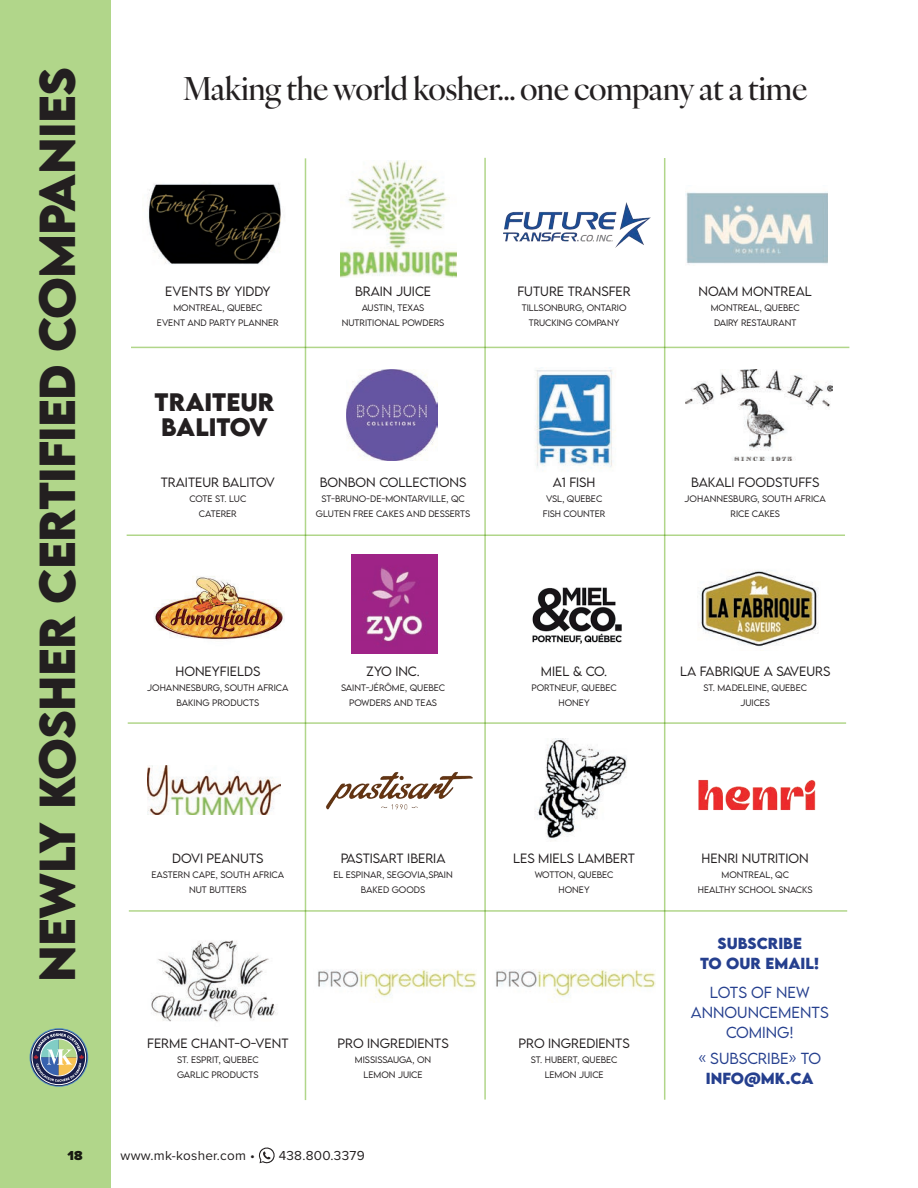
<style>
.page{position:relative;width:918px;height:1188px;background:#fff}
.page>*{position:absolute;margin:0;border:0;box-sizing:border-box;transform-origin:0 0}
.t1{font:700 45px "LEMONMILK";letter-spacing:-.015em;color:#231f20}
.t2{font:500 31.5px "Ivy Ora Display";letter-spacing:-.015em;color:#231f20}
.t3{font:700 22.5px/24px "LEMONMILK";color:#231f20}
.t4{font:300 14.25px/20px "LEMONMILK";color:#253f8e}
.t5{font:700 14.25px/20px "LEMONMILK";color:#253f8e;text-align:center}
.t6{font:13.5px "Proxima Nova";letter-spacing:.02em;color:#231f20}
.t7{font:900 13.5px "Proxima Nova";color:#231f20}
.t8{font:300 12px "LEMONMILK";color:#231f20}
.t9{font:300 8.4px/15px "LEMONMILK";color:#231f20;text-align:center}
</style>
<div class="page">
<svg style="left:258px;top:1147px;width:17px;height:17px"></svg>
<div style="left:0;top:0;width:111px;height:1188px;background:#b1d68a"></div>
<hr style="left:305px;top:158px;width:1px;height:942px;background:#b1d68a">
<hr style="left:484px;top:158px;width:2px;height:942px;background:#b1d68a">
<hr style="left:664px;top:158px;width:1px;height:942px;background:#b1d68a">
<hr style="left:131px;top:347px;width:718px;height:1px;background:#b1d68a">
<hr style="left:127px;top:534px;width:718px;height:2px;background:#b1d68a">
<hr style="left:128px;top:722px;width:718px;height:2px;background:#b1d68a">
<hr style="left:129px;top:910px;width:718px;height:2px;background:#b1d68a">
<svg style="left:30px;top:1028px;width:58px;height:59px"></svg>
<svg style="left:31px;top:1029px;width:56px;height:57px"></svg>
<div style="left:32px;top:1030px;width:54px;height:55px;border:1px solid #fff;border-radius:50%"></div>
<svg style="left:34px;top:1033px;width:50px;height:49px;background:#7f8c90"></svg>
<img style="left:148px;top:183px;width:133px;height:82px">
<img style="left:453px;top:251px;width:3px;height:27px">
<img style="left:341px;top:160px;width:112px;height:118px">
<img style="left:686px;top:192px;width:142px;height:72px">
<img style="left:496px;top:969px;width:160px;height:29px">
<img style="left:318px;top:969px;width:159px;height:28px">
<img style="left:326px;top:758px;width:160px;height:63px">
<img style="left:148px;top:765px;width:133px;height:49px">
<img style="left:503px;top:203px;width:148px;height:45px">
<img style="left:535px;top:370px;width:81px;height:99px">
<img style="left:686px;top:370px;width:146px;height:90px">
<img style="left:154px;top:576px;width:131px;height:64px">
<img style="left:351px;top:554px;width:87px;height:99px">
<img style="left:532px;top:587px;width:90px;height:57px">
<img style="left:697px;top:570px;width:121px;height:77px">
<img style="left:535px;top:739px;width:92px;height:102px">
<img style="left:151px;top:940px;width:127px;height:82px">
<img style="left:698px;top:780px;width:118px;height:30px">
<img style="left:347px;top:370px;width:90px;height:90px">
<h1 class="t1" style="left:27px;top:982px;width:914px;rotate:-90deg">NEWLY KOSHER CERTIFIED COMPANIES</h1>
<h2 class="t2" style="left:183px;top:64px;width:626px">Making the world kosher… one company at a time</h2>
<h3 class="t8" style="left:165px;top:284px;width:107px">EVENTS BY YIDDY</h3>
<p class="t9" style="left:157px;top:301px;width:123px">MONTREAL, QUEBEC<br>EVENT AND PARTY PLANNER</p>
<h3 class="t3" style="left:155px;top:391px;width:122px">TRAITEUR<br>BALITOV</h3>
<h3 class="t8" style="left:161px;top:475px;width:116px">TRAITEUR BALITOV</h3>
<p class="t9" style="left:189px;top:491px;width:58px">COTE ST. LUC<br>CATERER</p>
<h3 class="t8" style="left:355px;top:284px;width:76px">BRAIN JUICE</h3>
<p class="t9" style="left:342px;top:301px;width:104px">AUSTIN, TEXAS<br>N UTRITIONAL POWDERS</p>
<h3 class="t8" style="left:320px;top:475px;width:148px">BONBON COLLECTIONS</h3>
<p class="t9" style="left:316px;top:491px;width:156px">ST-BRUNO-DE-MONTARVILLE, QC<br>GLUTEN FREE CAKES AND DESSERTS</p>
<h3 class="t8" style="left:517px;top:284px;width:115px">FUTURE TRANSFER</h3>
<p class="t9" style="left:522px;top:301px;width:106px">TILLSONBURG, ONTARIO<br>TRUCKING COMPANY</p>
<h3 class="t8" style="left:553px;top:475px;width:42px">A1 FISH</h3>
<p class="t9" style="left:546px;top:491px;width:7px">VSL</p>
<p class="t9" style="left:543px;top:491px;width:64px;text-align:left;text-indent:19px">, QUEBEC<br>FISH COUNTER</p>
<h3 class="t8" style="left:699px;top:284px;width:115px">NOAM MONTREAL</h3>
<p class="t9" style="left:711px;top:301px;width:91px">MONTREAL, QUEBEC<br>DAIRY RESTAURANT</p>
<h3 class="t8" style="left:691px;top:475px;width:130px">BAKALI FOODSTUFFS</h3>
<p class="t9" style="left:685px;top:491px;width:143px">JOHANNESBURG, SOUTH AFRICA<br>RICE CAKES</p>
<h3 class="t8" style="left:175px;top:664px;width:86px">HONEYFIELDS</h3>
<p class="t9" style="left:147px;top:680px;width:143px">JOHANNESBURG, SOUTH AFRICA<br>BAKING PRODUCTS</p>
<h3 class="t8" style="left:366px;top:664px;width:55px">ZYO INC.</h3>
<p class="t9" style="left:341px;top:680px;width:106px">SAINT-JÉRÔME, QUEBEC<br>POWDERS AND TEAS</p>
<h3 class="t8" style="left:541px;top:664px;width:68px">MIEL &amp; CO.</h3>
<p class="t9" style="left:531px;top:680px;width:87px">PORTNEUF, QUEBEC<br>HONEY</p>
<h3 class="t8" style="left:680px;top:664px;width:152px">LA FABRIQUE A SAVEURS</h3>
<p class="t9" style="left:703px;top:680px;width:105px">ST. MADELEINE, QUEBEC<br>JUICES</p>
<h3 class="t8" style="left:172px;top:851px;width:93px">DOVI PEANUTS</h3>
<p class="t9" style="left:152px;top:867px;width:134px">EASTERN CAPE, SOUTH AFRICA<br>N UT BUTTERS</p>
<h3 class="t8" style="left:341px;top:851px;width:106px">PASTISART IBERIA</h3>
<p class="t9" style="left:333px;top:867px;width:121px">EL ESPINAR, SEGOVIA,SPAIN<br>BAKED GOODS</p>
<h3 class="t8" style="left:513px;top:851px;width:123px">LES MIELS LAM BERT</h3>
<p class="t9" style="left:535px;top:867px;width:80px">WOTTON, QUEBEC<br>HONEY</p>
<h3 class="t8" style="left:702px;top:851px;width:109px">HENRI N UTRITION</h3>
<p class="t9" style="left:698px;top:867px;width:116px">MONTREAL, QC<br>HEALTHY SCHOOL SNACKS</p>
<h3 class="t8" style="left:147px;top:1036px;width:143px">FE RME CHANT-O-VE NT</h3>
<p class="t9" style="left:177px;top:1053px;width:83px;text-align:left">ST. ESPRIT, QUEBEC<br>GARLIC PRODUCTS</p>
<h3 class="t8" style="left:338px;top:1036px;width:113px">PRO INGREDIENTS</h3>
<p class="t9" style="left:364px;top:1053px;width:61px;text-align:left;text-indent:-9px">MISSISSAUGA, ON<br>LEM</p>
<p class="t9" style="left:381px;top:1068px;width:41px">ON JUICE</p>
<h3 class="t8" style="left:519px;top:1036px;width:113px">PRO INGREDIENTS</h3>
<p class="t9" style="left:545px;top:1053px;width:74px;text-align:left;text-indent:-14px">ST. HUBERT, QUEBEC<br>LEM</p>
<p class="t9" style="left:562px;top:1068px;width:41px">ON JUICE</p>
<h3 class="t5" style="left:700px;top:934px;width:121px">SUBSCRIBE<br>TO OUR EMAIL!</h3>
<h3 class="t4" style="left:691px;top:983px;width:120px;text-indent:19px">LOTS OF NEW<br>ANNOUNCEME</h3>
<h3 class="t4" style="left:800px;top:1003px;width:30px">NTS</h3>
<h3 class="t4" style="left:698px;top:1020px;width:124px;line-height:25.5px;text-align:center">COM ING!<br>« SUBSCRIBE» TO</h3>
<h3 class="t5" style="left:706px;top:1068px;width:109px">INFO@MK.CA</h3>
<h3 class="t7" style="left:68px;top:1146px;width:17px">18</h3>
<h3 class="t6" style="left:121px;top:1146px;width:136px">www.mk-kosher.com •</h3>
<h3 class="t6" style="left:279px;top:1146px;width:87px">438.800.3379</h3>
</div>
